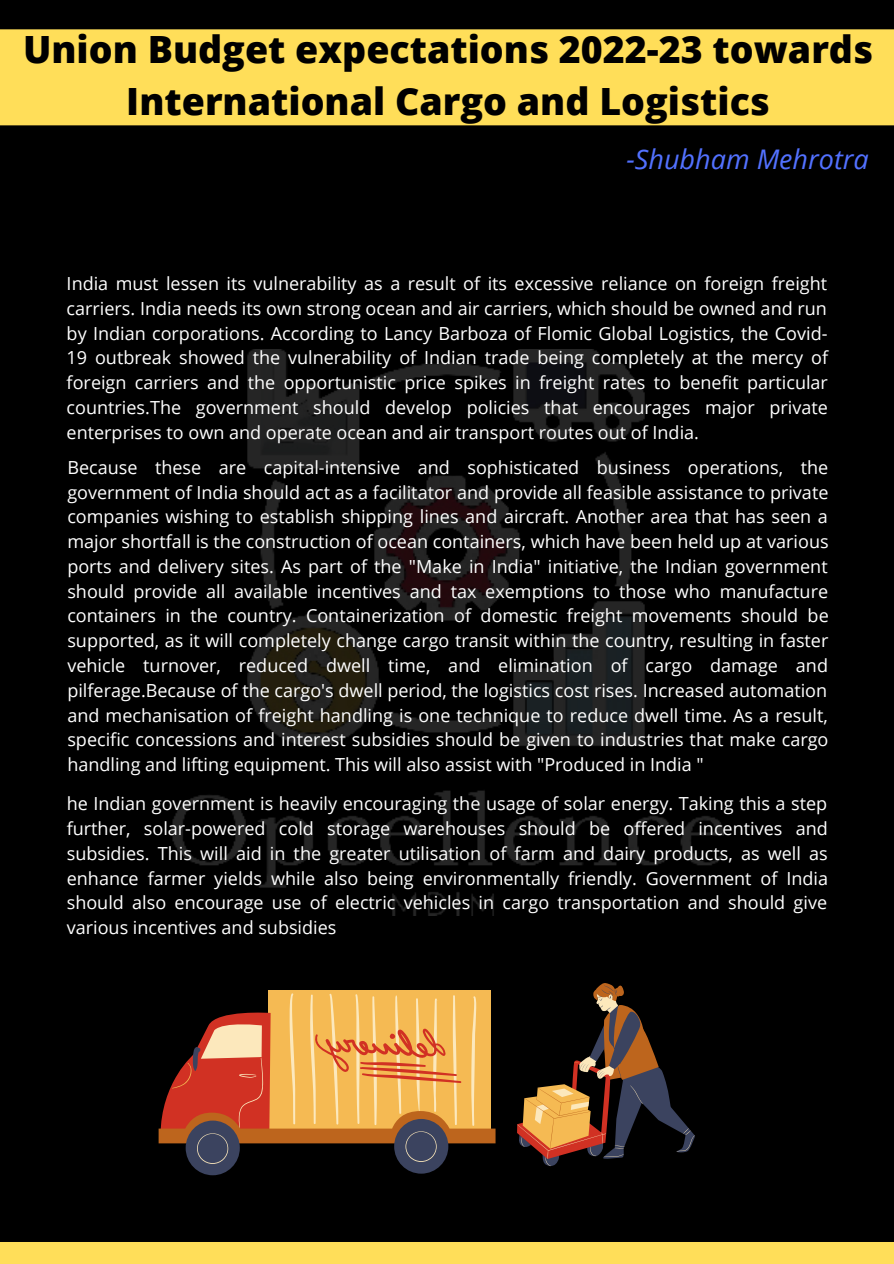
<style>
.page{position:relative;width:894px;height:1264px;background:#fff}
.page>*{position:absolute;margin:0;border:0;box-sizing:border-box;transform-origin:0 0}
.t1{font:800 37.5px/51.8px "Open Sans";color:#000;text-align:center}
.t2{font:italic 27px "Open Sans";color:#5271ff}
.t3{font:18px/24.8px "Open Sans";color:#fff;text-align:justify}
</style>
<div class="page">
<div style="left:0;top:0;width:893px;height:1263px;background:#000"></div>
<img style="left:171px;top:349px;width:552px;height:566px">
<div style="left:0;top:29px;width:893px;height:97px;background:#ffde59"></div>
<div style="left:0;top:1242px;width:893px;height:21px;background:#ffde59"></div>
<div style="left:268px;top:990px;width:222px;height:145px;background:#f5ba53"></div>
<svg style="left:158px;top:993px;width:337px;height:182px"></svg>
<svg style="left:517px;top:983px;width:178px;height:183px"></svg>
<p class="t1" style="left:23px;top:23px;width:851px">Union Budget expectations 2022-23 towards<br>International Cargo and Logistics</p>
<p class="t2" style="left:626px;top:140px;width:244px">-Shubham Mehrotra</p>
<p class="t3" style="left:67px;top:270px;width:762px">India must lessen its vulnerability as a result of its excessive reliance on foreign freight carriers. India needs its own strong ocean and air carriers, which should be owned and run by Indian corporations. According to Lancy Barboza of Flomic Global Logistics, the Covid-19 outbreak showed the vulnerability of Indian trade being completely at the mercy of foreign carriers and the opportunistic price spikes in freight rates to benefit particular countries.The government should develop policies that encourages major private enterprises to own and operate ocean and air transport routes out of India.</p>
<p class="t3" style="left:67px;top:454px;width:762px">Because these are capital-intensive and sophisticated business operations, the government of India should act as a facilitator and provide all feasible assistance to private companies wishing to establish shipping lines and aircraft. Another area that has seen a major shortfall is the construction of ocean containers, which have been held up at various ports and delivery sites. As part of the "Make in India" initiative, the Indian government should provide all available incentives and tax exemptions to those who manufacture containers in the country. Containerization of domestic freight movements should be supported, as it will completely change cargo transit within the country, resulting in faster vehicle turnover, reduced dwell time, and elimination of cargo damage and pilferage.Because of the cargo's dwell period, the logistics cost rises. Increased automation and mechanisation of freight handling is one technique to reduce dwell time. As a result, specific concessions and interest subsidies should be given to industries that make cargo handling and lifting equipment. This will also assist with "Produced in India "</p>
<p class="t3" style="left:67px;top:790px;width:762px">he Indian government is heavily encouraging the usage of solar energy. Taking this a step further, solar-powered cold storage warehouses should be offered incentives and subsidies. This will aid in the greater utilisation of farm and dairy products, as well as enhance farmer yields while also being environmentally friendly. Government of India should also encourage use of electric vehicles in cargo transportation and should give various incentives and subsidies</p>
</div>
